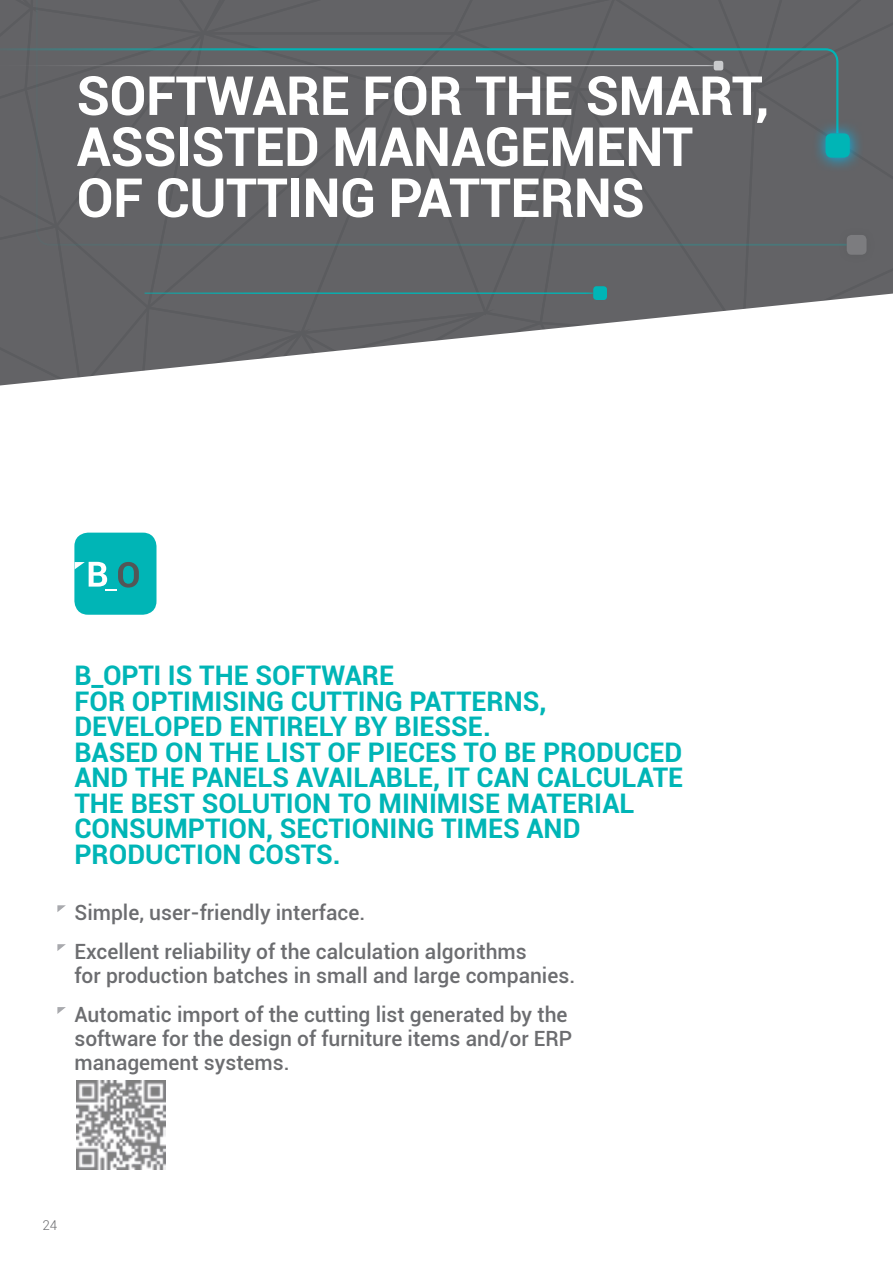
<style>
.page{position:relative;width:893px;height:1263px;background:#fff}
.page>*{position:absolute;margin:0;border:0;box-sizing:border-box;transform-origin:0 0}
.PAG_NERE_-_TITOLO{font:700 54px/51px "Roboto";letter-spacing:-.01em;color:#fff}
.PAG_NERE_-_INTRO_ver{font:700 27px/25.5px "Roboto";color:#00b5b6}
.PAG_NERE_-_TESTO{font:500 21px/24px "Roboto";color:#6c6d70}
.t1{font:300 13.5px "Roboto";color:#6c6d70}
</style>
<div class="page">
<svg style="left:0;top:0;width:893px;height:386px"></svg>
<div style="left:0;top:47px;width:35px;height:88px;background:#636366"></div>
<svg style="left:848px;top:119px;width:16px;height:53px"></svg>
<div style="left:826px;top:133px;width:24px;height:25px;background:#00b5b6;border-radius:6px"></div>
<hr style="left:0;top:65px;width:714px;height:1px;background:#c9cacc">
<hr style="left:145px;top:292px;width:448px;height:2px;background:#00b5b6">
<div style="left:586px;top:279px;width:28px;height:28px;background:#636366"></div>
<div style="left:593px;top:286px;width:14px;height:14px;background:#00b5b6;border-radius:3px"></div>
<div style="left:838px;top:226px;width:37px;height:38px;background:#626265"></div>
<div style="left:847px;top:235px;width:19px;height:20px;background:#7c7c7f;border-radius:5px"></div>
<div style="left:35px;top:0;width:813px;height:247px;background:#636366"></div>
<div style="left:74px;top:533px;width:82px;height:82px;background:#00b5b6;border-radius:14px"></div>
<svg style="left:74px;top:562px;width:65px;height:29px"></svg>
<img style="left:77px;top:1080px;width:89px;height:90px">
<svg style="left:57px;top:905px;width:9px;height:7px"></svg>
<svg style="left:57px;top:944px;width:9px;height:7px"></svg>
<svg style="left:57px;top:1007px;width:9px;height:7px"></svg>
<p class="PAG_NERE_-_TITOLO" style="left:77px;top:68px;width:694px">SOFTWARE FOR THE SMART,<br>ASSISTED MANAGEMENT<br>OF CUTTING PATTERNS</p>
<p class="PAG_NERE_-_INTRO_ver" style="left:74px;top:662px;width:474px">B_OPTI IS THE SOFTWARE<br>FOR OPTIMISING CUTTING PATTERNS,<br>DEVELOPED ENTIRELY BY BIESSE.</p>
<p class="PAG_NERE_-_INTRO_ver" style="left:74px;top:738px;width:610px">BASED ON THE LIST OF PIECES TO BE PRODUCED AND THE PANELS AVAILABLE, IT CAN CALCULATE THE BEST SOLUTION TO MINIMISE MATERIAL CONSUMPTION, SECTIONING TIMES AND PRODUCTION COSTS.</p>
<p class="PAG_NERE_-_TESTO" style="left:74px;top:899px;width:292px">Simple, user-friendly interface.</p>
<p class="PAG_NERE_-_TESTO" style="left:74px;top:938px;width:502px">Excellent reliability of the calculation algorithms<br>for production batches in small and large companies.</p>
<p class="PAG_NERE_-_TESTO" style="left:74px;top:1001px;width:499px">Automatic import of the cutting list generated by the software for the design of furniture items and/or ERP management systems.</p>
<p class="t1" style="left:42px;top:1215px;width:16px">24</p>
</div>
